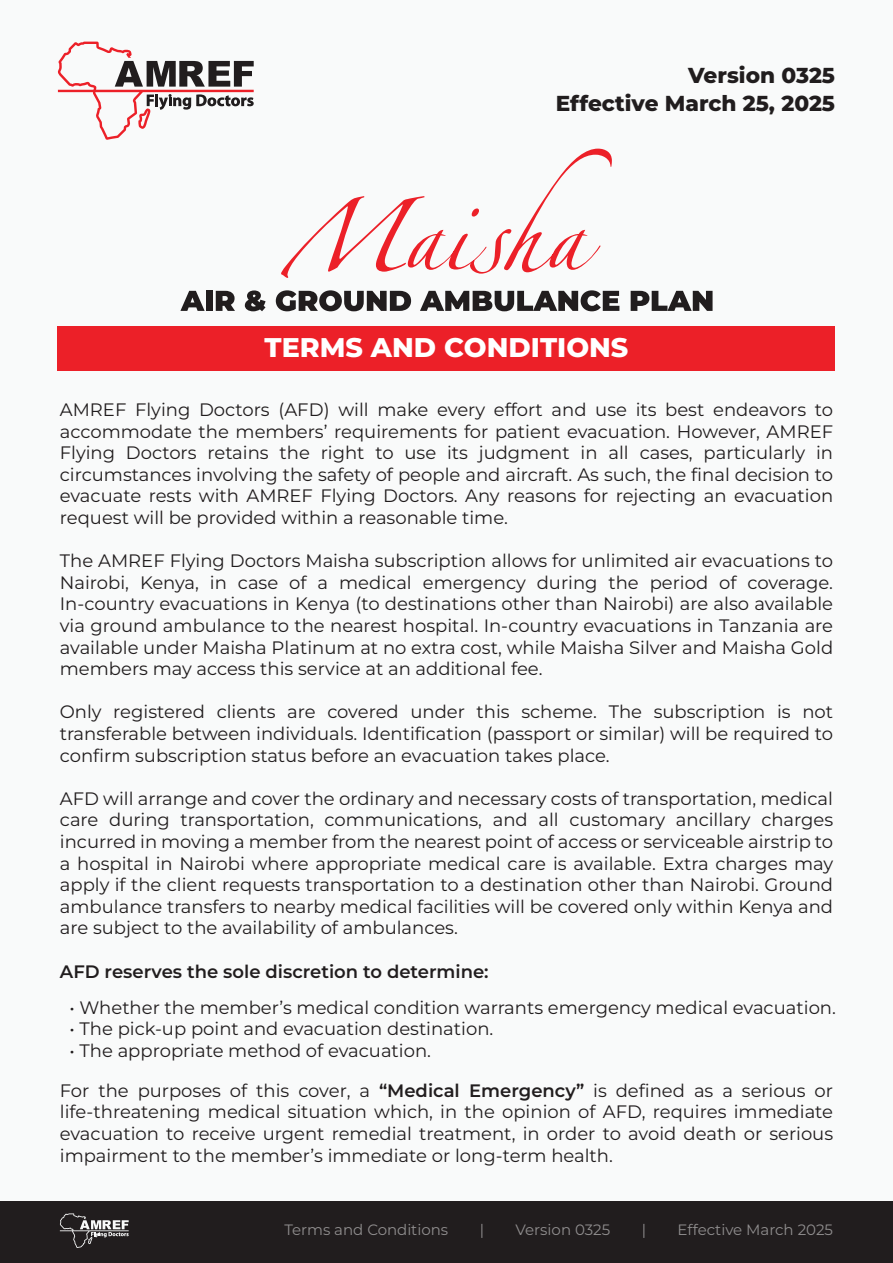
<style>
.page{position:relative;width:893px;height:1263px;background:#f9fafa}
.page>*{position:absolute;margin:0;border:0;box-sizing:border-box;transform-origin:0 0}
.t1{font:800 27px "Montserrat";color:#fff}
.t2{font:800 21.6px/28.3px "Montserrat";color:#211d1e;text-align:right}
.t3{font:18px/21.6px "Montserrat";color:#211d1e;text-align:justify}
.t4{font:600 18px "Montserrat";color:#211d1e}
.t5{font:15px "Montserrat";color:#fff}
.s1{font-weight:600}
</style>
<div class="page">
<svg style="left:180px;top:291px;width:25px;height:20px"></svg>
<div style="left:206px;top:291px;width:6px;height:20px;background:#211d1e"></div>
<svg style="left:216px;top:291px;width:19px;height:20px"></svg>
<svg style="left:245px;top:290px;width:20px;height:21px"></svg>
<svg style="left:276px;top:290px;width:135px;height:21px"></svg>
<svg style="left:420px;top:290px;width:199px;height:21px"></svg>
<svg style="left:631px;top:291px;width:81px;height:20px"></svg>
<svg style="left:281px;top:149px;width:331px;height:129px"></svg>
<div style="left:58px;top:327px;width:777px;height:44px;background:#ec2028"></div>
<div style="left:0;top:1201px;width:893px;height:62px;background:#211d1e"></div>
<svg style="left:60px;top:1213px;width:69px;height:35px"></svg>
<svg style="left:58px;top:42px;width:196px;height:98px"></svg>
<p class="t2" style="left:556px;top:62px;width:281px">Version 0325<br>Effective March 25, 2025</p>
<h1 class="t1" style="left:265px;top:327px;width:365px">TERMS AND CONDITIONS</h1>
<p class="t3" style="left:60px;top:400px;width:775px">AMREF Flying Doctors (AFD) will make every effort and use its best endeavors to accommodate the members’ requirements for patient evacuation. However, AMREF Flying Doctors retains the right to use its judgment in all cases, particularly in circumstances involving the safety of people and aircraft. As such, the final decision to evacuate rests with AMREF Flying Doctors. Any reasons for rejecting an evacuation request will be provided within a reasonable time.</p>
<p class="t3" style="left:60px;top:551px;width:775px">The AMREF Flying Doctors Maisha subscription allows for unlimited air evacuations to Nairobi, Kenya, in case of a medical emergency during the period of coverage.<br>In-country evacuations in Kenya (to destinations other than Nairobi) are also available via ground ambulance to the nearest hospital. In-country evacuations in Tanzania are available under Maisha Platinum at no extra cost, while Maisha Silver and Maisha Gold members may access this service at an additional fee.</p>
<p class="t3" style="left:60px;top:702px;width:775px">Only registered clients are covered under this scheme. The subscription is not transferable between individuals. Identification (passport or similar) will be required to confirm subscription status before an evacuation takes place.</p>
<p class="t3" style="left:60px;top:789px;width:775px">AFD will arrange and cover the ordinary and necessary costs of transportation, medical care during transportation, communications, and all customary ancillary charges incurred in moving a member from the nearest point of access or serviceable airstrip to a hospital in Nairobi where appropriate medical care is available. Extra charges may apply if the client requests transportation to a destination other than Nairobi. Ground ambulance transfers to nearby medical facilities will be covered only within Kenya and are subject to the availability of ambulances.</p>
<p class="t4" style="left:60px;top:959px;width:430px">AFD reserves the sole discretion to determine:</p>
<p class="t3" style="left:70px;top:998px;width:768px">• Whether the member’s medical condition warrants emergency medical evacuation.</p>
<p class="t3" style="left:70px;top:1019px;width:425px">• The pick-up point and evacuation destination.</p>
<p class="t3" style="left:70px;top:1041px;width:363px">• The appropriate method of evacuation.</p>
<p class="t3" style="left:60px;top:1081px;width:775px">For the purposes of this cover, a <span class="s1">“Medical Emergency”</span> is defined as a serious or life-threatening medical situation which, in the opinion of AFD, requires immediate evacuation to receive urgent remedial treatment, in order to avoid death or serious impairment to the member’s immediate or long-term health.</p>
<p class="t5" style="left:284px;top:1219px;width:165px">Terms and Conditions</p>
<p class="t5" style="left:480px;top:1219px;width:6px">|</p>
<p class="t5" style="left:516px;top:1219px;width:96px">Version 0325</p>
<p class="t5" style="left:642px;top:1219px;width:6px">|</p>
<p class="t5" style="left:678px;top:1219px;width:157px">Effective March 2025</p>
</div>
